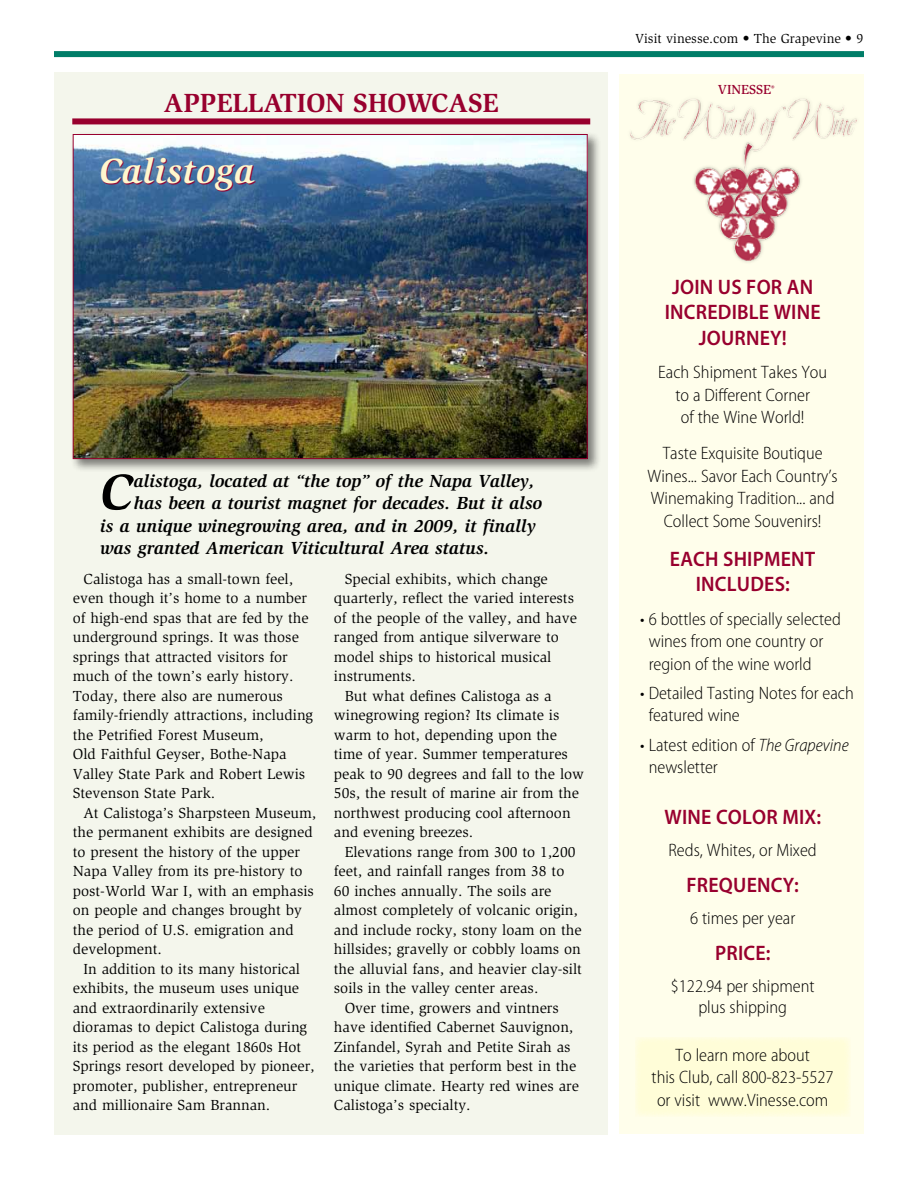
<style>
.page{position:relative;width:918px;height:1188px;background:#fff}
.page>*{position:absolute;margin:0;border:0;box-sizing:border-box;transform-origin:0 0}
.t1{font:italic 700 51.6px "Slimbach Std";color:#000}
.t2{font:italic 700 36px "Slimbach Std";letter-spacing:.02em;color:#fef7cd}
.t3{font:700 27px "Slimbach Std";color:#98002e}
.t4{font:600 21px/25.5px "Myriad Pro";letter-spacing:.01em;color:#98002e;text-align:center;scale:.95 1}
.t5{font:300 semi-condensed 18px/22.5px "Myriad Pro";color:#000;text-align:center}
.t6{font:italic 700 18px "Slimbach Std";color:#000}
.t7{font:15px/19.5px "Slimbach Std";color:#000}
.t8{font:13.5px "Slimbach Std";color:#000}
.t9{font:500 13.5px "Slimbach Std";color:#98002e}
.s1{font-style:italic}
</style>
<div class="page">
<div style="left:54px;top:51px;width:810px;height:6px;background:#007d68"></div>
<div style="left:54px;top:72px;width:554px;height:1062px;background:#f4f6ec"></div>
<div style="left:72px;top:118px;width:518px;height:6px;background:#98002e"></div>
<div style="left:70px;top:131px;width:531px;height:342px;background:#000;opacity:.5"></div>
<img style="left:75px;top:136px;width:511px;height:321px">
<svg style="left:103px;top:158px;width:153px;height:34px;background:#5d5686"></svg>
<div style="left:619px;top:74px;width:244px;height:1059px;background:#fffeeb"></div>
<img style="left:630px;top:98px;width:227px;height:163px">
<div style="left:635px;top:1037px;width:216px;height:80px;background:#fffdd8"></div>
<h3 class="t3" style="left:164px;top:87px;width:336px">APPELLATION SHOWCASE</h3>
<h2 class="t2" style="left:99px;top:150px;width:157px">Calistoga</h2>
<h1 class="t1" style="left:100px;top:462px;width:33px">C</h1>
<p class="t6" style="left:134px;top:470px;width:402px">alistoga, located at “the top” of the Napa Valley,</p>
<p class="t6" style="left:134px;top:493px;width:410px">has been a tourist magnet for decades. But it also</p>
<p class="t6" style="left:100px;top:515px;width:437px">is a unique winegrowing area, and in 2009, it finally</p>
<p class="t6" style="left:100px;top:538px;width:391px">was granted American Viticultural Area status.</p>
<p class="t7" style="left:73px;top:569px;width:242px;text-indent:11px">Calistoga has a small-town feel, even though it’s home to a number of high-end spas that are fed by the underground springs. It was those springs that attracted visitors for much of the town’s early history.<br>Today, there also are numerous family-friendly attractions, including the Petrified Forest Museum,<br>Old Faithful Geyser, Bothe-Napa<br>Valley State Park and Robert Lewis<br>Stevenson State Park.</p>
<p class="t7" style="left:73px;top:803px;width:245px;text-indent:11px">At Calistoga’s Sharpsteen Museum, the permanent exhibits are designed to present the history of the upper<br>Napa Valley from its pre-history to post-World War I, with an emphasis on people and changes brought by the period of U.S. emigration and development.</p>
<p class="t7" style="left:73px;top:959px;width:243px;text-indent:11px">In addition to its many historical exhibits, the museum uses unique and extraordinarily extensive dioramas to depict Calistoga during its period as the elegant 1860s Hot Springs resort developed by pioneer, promoter, publisher, entrepreneur and millionaire Sam Brannan.</p>
<p class="t7" style="left:345px;top:569px;width:205px">Special exhibits, which change</p>
<p class="t7" style="left:334px;top:589px;width:242px">quarterly, reflect the varied interests</p>
<p class="t7" style="left:334px;top:608px;width:245px">of the people of the valley, and have</p>
<p class="t7" style="left:334px;top:628px;width:226px">ranged from antique silverware to</p>
<p class="t7" style="left:334px;top:647px;width:219px">model ships to historical musical</p>
<p class="t7" style="left:334px;top:667px;width:84px">instruments.</p>
<p class="t7" style="left:345px;top:686px;width:209px">But what defines Calistoga as a</p>
<p class="t7" style="left:334px;top:706px;width:227px">winegrowing region? Its climate is</p>
<p class="t7" style="left:334px;top:725px;width:225px">warm to hot, depending upon the</p>
<p class="t7" style="left:334px;top:745px;width:236px">time of year. Summer temperatures</p>
<p class="t7" style="left:334px;top:764px;width:252px">peak to 90 degrees and fall to the low</p>
<p class="t7" style="left:334px;top:784px;width:247px">50s, the result of marine air from the</p>
<p class="t7" style="left:334px;top:803px;width:238px">northwest producing cool afternoon</p>
<p class="t7" style="left:334px;top:823px;width:141px">and evening breezes.</p>
<p class="t7" style="left:345px;top:842px;width:232px">Elevations range from 300 to 1,200</p>
<p class="t7" style="left:334px;top:862px;width:232px">feet, and rainfall ranges from 38 to</p>
<p class="t7" style="left:334px;top:881px;width:219px">60 inches annually. The soils are</p>
<p class="t7" style="left:334px;top:901px;width:246px">almost completely of volcanic origin,</p>
<p class="t7" style="left:334px;top:920px;width:249px">and include rocky, stony loam on the</p>
<p class="t7" style="left:334px;top:940px;width:248px">hillsides; gravelly or cobbly loams on</p>
<p class="t7" style="left:334px;top:959px;width:250px">the alluvial fans, and heavier clay-silt</p>
<p class="t7" style="left:334px;top:979px;width:206px">soils in the valley center areas.</p>
<p class="t7" style="left:345px;top:998px;width:216px">Over time, growers and vintners</p>
<p class="t7" style="left:334px;top:1018px;width:241px">have identified Cabernet Sauvignon,</p>
<p class="t7" style="left:334px;top:1037px;width:238px">Zinfandel, Syrah and Petite Sirah as</p>
<p class="t7" style="left:334px;top:1057px;width:244px">the varieties that perform best in the</p>
<p class="t7" style="left:334px;top:1076px;width:247px">unique climate. Hearty red wines are</p>
<p class="t7" style="left:334px;top:1096px;width:138px">Calistoga’s specialty.</p>
<p class="t8" style="left:635px;top:31px;width:230px">Visit vinesse.com • The Grapevine • 9</p>
<p class="t9" style="left:718px;top:82px;width:58px">VINESSE<sup>®</sup></p>
<h3 class="t4" style="left:665px;top:275px;width:166px">JOIN US FOR AN<br>INCREDIBLE WINE<br>JOURNEY!</h3>
<p class="t5" style="left:658px;top:361px;width:170px">Each Shipment Takes You to a Different Corner<br>of the Wine World!</p>
<p class="t5" style="left:648px;top:442px;width:192px">Taste Exquisite Boutique<br>Wines... Savor Each Country’s<br>Winemaking Tradition... and<br>Collect Some Souvenirs!</p>
<h3 class="t4" style="left:670px;top:546px;width:155px">EACH SHIPMENT<br>INCLUDES:</h3>
<p class="t5" style="left:649px;top:608px;width:194px;text-align:left;text-indent:-8px">• 6 bottles of specially selected wines from one country or region of the wine world</p>
<p class="t5" style="left:649px;top:682px;width:207px;text-align:left;text-indent:-8px">• Detailed Tasting Notes for each featured wine</p>
<p class="t5" style="left:649px;top:734px;width:202px;text-align:left;text-indent:-8px">• Latest edition of <span class="s1">The Grapevine </span>newsletter</p>
<h3 class="t4" style="left:664px;top:805px;width:166px">WINE COLOR MIX:</h3>
<p class="t5" style="left:669px;top:839px;width:150px">Reds, Whites, or Mixed</p>
<h3 class="t4" style="left:687px;top:873px;width:120px">FREQUENCY:</h3>
<p class="t5" style="left:690px;top:907px;width:107px">6 times per year</p>
<h3 class="t4" style="left:715px;top:941px;width:60px">PRICE:</h3>
<p class="t5" style="left:671px;top:976px;width:145px;line-height:21px">$122.94 per shipment plus shipping</p>
<p class="t5" style="left:652px;top:1044px;width:184px">To learn more about<br>this Club, call 800-823-5527 or visit www.Vinesse.com</p>
</div>
